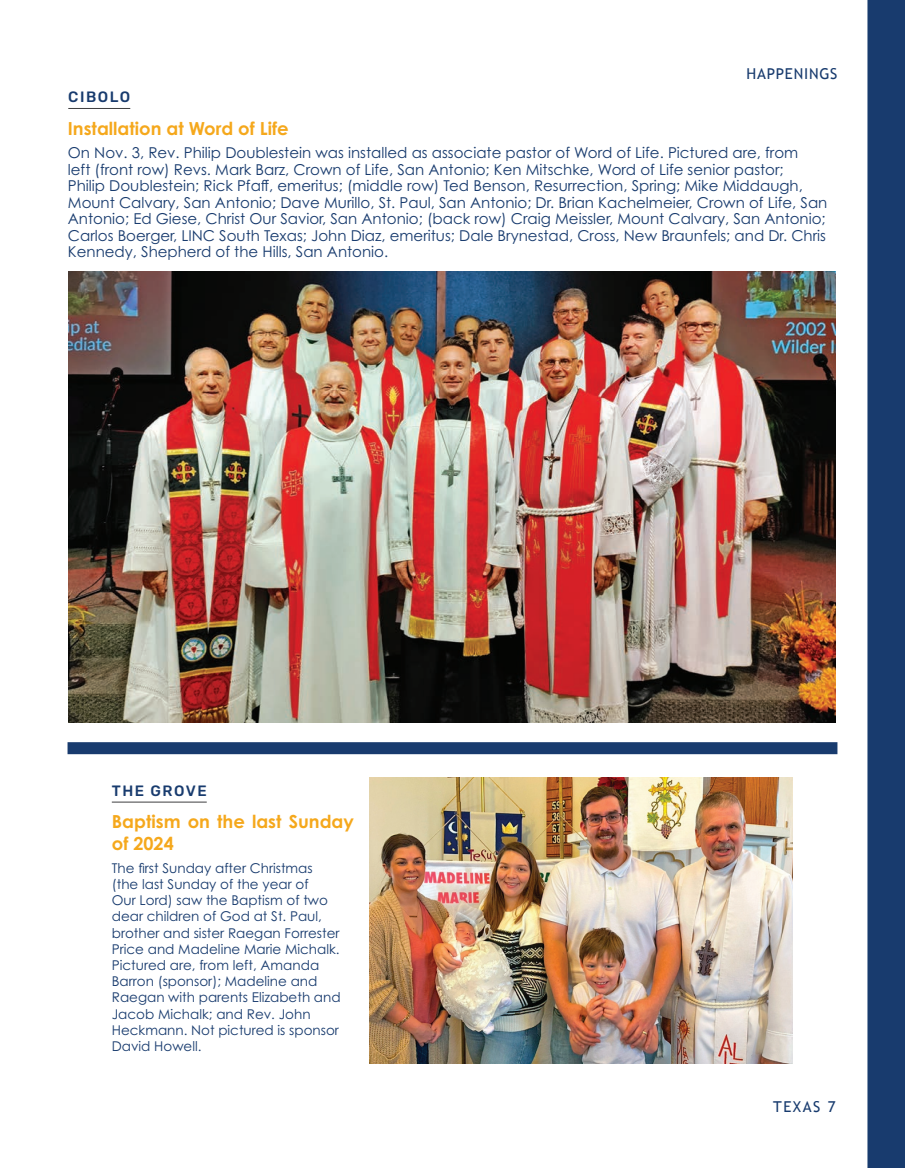
<style>
.page{position:relative;width:905px;height:1168px;background:#fff}
.page>*{position:absolute;margin:0;border:0;box-sizing:border-box;transform-origin:0 0}
.t1{font:700 18px/21.6px "Century Gothic Pro";color:#f5a81c}
.t2{font:15px/16.5px "Century Gothic Pro";color:#183b6e}
.t3{font:15px "Trebuchet MS";letter-spacing:.05em;color:#183b6e}
.t4{font:500 15px "Rubik";letter-spacing:.1em;color:#183b6e}
.t5{font:13.5px/16.2px "Century Gothic Pro";color:#183b6e}
</style>
<div class="page">
<div style="left:867px;top:0;width:37px;height:1168px;background:#183b6e"></div>
<img style="left:369px;top:778px;width:423px;height:285px">
<div style="left:68px;top:742px;width:769px;height:12px;background:#183b6e"></div>
<hr style="left:112px;top:802px;width:95px;height:1px;background:#3e3e3f">
<hr style="left:68px;top:108px;width:62px;height:1px;background:#3e3e3f">
<img style="left:68px;top:271px;width:767px;height:451px">
<p class="t3" style="left:746px;top:64px;width:92px">HAPPENINGS</p>
<p class="t4" style="left:68px;top:89px;width:63px">CIBOLO</p>
<p class="t1" style="left:68px;top:117px;width:222px">Installation at Word of Life</p>
<p class="t2" style="left:68px;top:144px;width:761px">On Nov. 3, Rev. Philip Doublestein was installed as associate pastor of Word of Life. Pictured are, from<br>left (front row) Revs. Mark Barz, Crown of Life, San Antonio; Ken Mitschke, Word of Life senior pastor;<br>Philip Doublestein; Rick Pfaff, emeritus; (middle row) Ted Benson, Resurrection, Spring; Mike Middaugh, Mount Calvary, San Antonio; Dave Murillo, St. Paul, San Antonio; Dr. Brian Kachelmeier, Crown of Life, San Antonio; Ed Giese, Christ Our Savior, San Antonio; (back row) Craig Meissler, Mount Calvary, San Antonio; Carlos Boerger, LINC South Texas; John Diaz, emeritus; Dale Brynestad, Cross, New Braunfels; and Dr. Chris Kennedy, Shepherd of the Hills, San Antonio.</p>
<p class="t4" style="left:112px;top:782px;width:96px">THE GROVE</p>
<p class="t1" style="left:112px;top:811px;width:243px">Baptism on the last Sunday of 2024</p>
<p class="t5" style="left:112px;top:860px;width:230px">The first Sunday after Christmas (the last Sunday of the year of<br>Our Lord) saw the Baptism of two dear children of God at St. Paul, brother and sister Raegan Forrester<br>Price and Madeline Marie Michalk.<br>Pictured are, from left, Amanda<br>Barron (sponsor); Madeline and<br>Raegan with parents Elizabeth and<br>Jacob Michalk; and Rev. John<br>Heckmann. Not pictured is sponsor<br>David Howell.</p>
<p class="t3" style="left:773px;top:1097px;width:64px">TEXAS 7</p>
</div>
